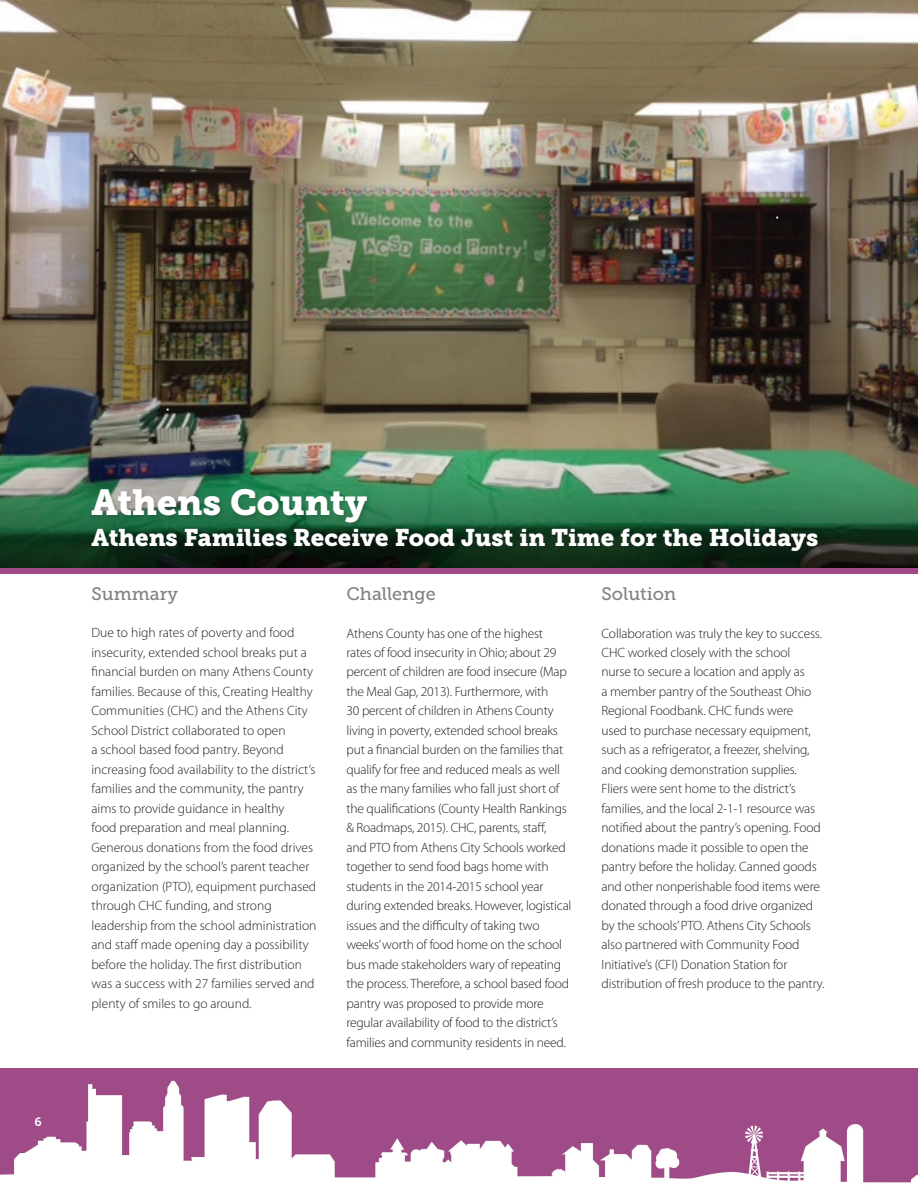
<style>
.page{position:relative;width:918px;height:1188px;background:#fff}
.page>*{position:absolute;margin:0;border:0;box-sizing:border-box;transform-origin:0 0}
.t1{font:36px "Museo Slab 900";color:#fff}
.t2{font:24px "Museo Slab 900";color:#fff}
.t3{font:18px "Museo Slab 500";color:#808285}
.t4{font:300 13.5px/19.5px "Myriad Pro";letter-spacing:-.01em;color:#231f20}
.t5{font:12px "Museo Slab 700";color:#fff}
</style>
<div class="page">
<img style="left:0;top:1068px;width:912px;height:115px">
<img style="left:912px;top:1068px;width:6px;height:111px">
<img style="left:0;top:0;width:918px;height:467px">
<img style="left:0;top:467px;width:918px;height:101px">
<div style="left:0;top:568px;width:918px;height:6px;background:#a04b87"></div>
<div style="left:91px;top:487px;width:281px;height:41px;background:#231f20;opacity:.25"></div>
<div style="left:91px;top:527px;width:732px;height:29px;background:#231f20;opacity:.25"></div>
<p class="t5" style="left:34px;top:1115px;width:9px">6</p>
<h1 class="t1" style="left:92px;top:481px;width:277px">Athens County</h1>
<h2 class="t2" style="left:92px;top:523px;width:728px">Athens Families Receive Food Just in Time for the Holidays</h2>
<h3 class="t3" style="left:92px;top:584px;width:88px">Summary</h3>
<p class="t4" style="left:92px;top:623px;width:227px">Due to high rates of poverty and food insecurity, extended school breaks put a financial burden on many Athens County families. Because of this, Creating Healthy Communities (CHC) and the Athens City School District collaborated to open<br>a school based food pantry. Beyond increasing food availability to the district’s families and the community, the pantry aims to provide guidance in healthy<br>food preparation and meal planning.<br>Generous donations from the food drives organized by the school’s parent teacher organization (PTO), equipment purchased through CHC funding, and strong leadership from the school administration and staff made opening day a possibility before the holiday. The first distribution was a success with 27 families served and plenty of smiles to go around.</p>
<h3 class="t3" style="left:346px;top:584px;width:91px">Challenge</h3>
<p class="t4" style="left:346px;top:623px;width:227px">Athens County has one of the highest<br>rates of food insecurity in Ohio; about 29 percent of children are food insecure (Map the Meal Gap, 2013). Furthermore, with<br>30 percent of children in Athens County living in poverty, extended school breaks put a financial burden on the families that qualify for free and reduced meals as well as the many families who fall just short of the qualifications (County Health Rankings &amp; Roadmaps, 2015). CHC, parents, staff,<br>and PTO from Athens City Schools worked together to send food bags home with students in the 2014-2015 school year during extended breaks. However, logistical issues and the difficulty of taking two weeks’ worth of food home on the school bus made stakeholders wary of repeating the process. Therefore, a school based food pantry was proposed to provide more regular availability of food to the district’s families and community residents in need.</p>
<h3 class="t3" style="left:602px;top:584px;width:76px">Solution</h3>
<p class="t4" style="left:602px;top:623px;width:225px">Collaboration was truly the key to success.<br>CHC worked closely with the school<br>nurse to secure a location and apply as<br>a member pantry of the Southeast Ohio Regional Foodbank. CHC funds were<br>used to purchase necessary equipment, such as a refrigerator, a freezer, shelving, and cooking demonstration supplies.<br>Fliers were sent home to the district’s families, and the local 2-1-1 resource was notified about the pantry’s opening. Food donations made it possible to open the pantry before the holiday. Canned goods and other nonperishable food items were donated through a food drive organized by the schools’ PTO. Athens City Schools also partnered with Community Food Initiative’s (CFI) Donation Station for distribution of fresh produce to the pantry.</p>
</div>
